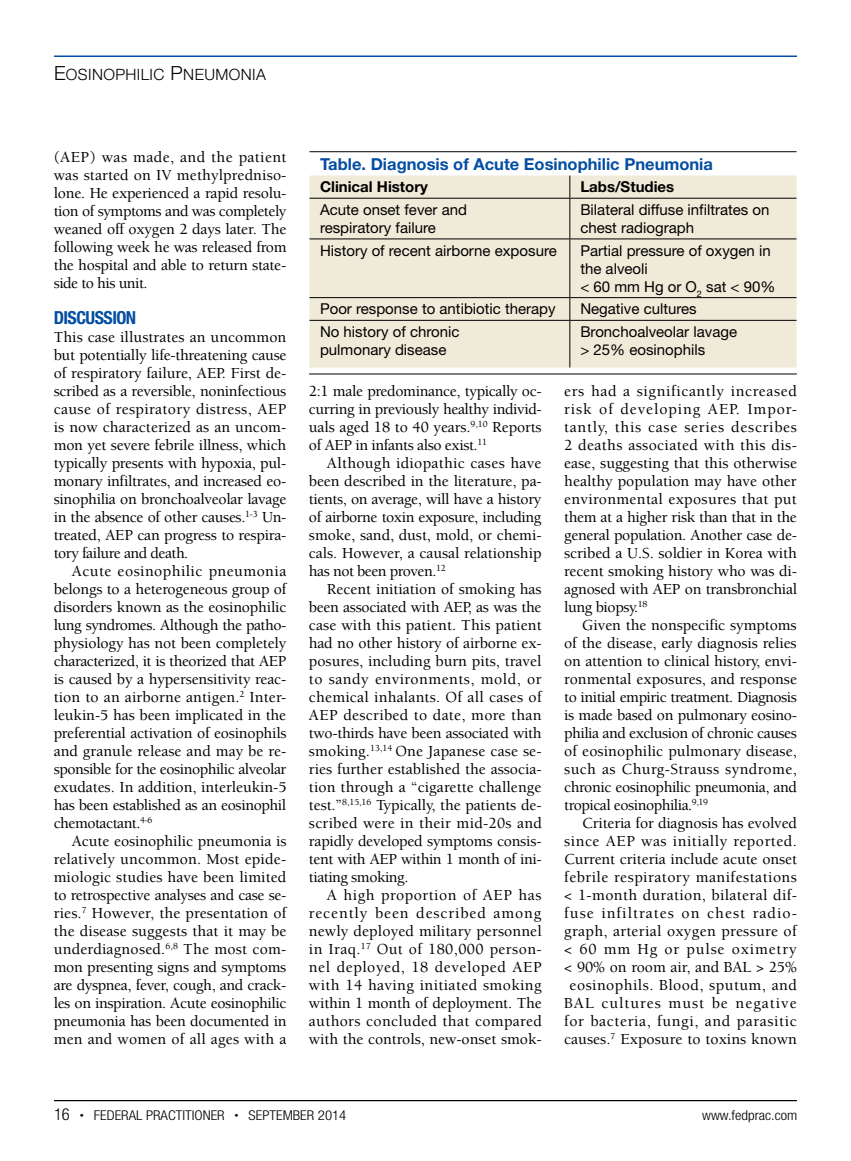
<style>
.page{position:relative;width:851px;height:1161px;background:#fff}
.page>*{position:absolute;margin:0;border:0;box-sizing:border-box;transform-origin:0 0}
.t1{font:700 condensed 18px "Helvetica Neue LT Std";color:#034ea2}
.t2{font:700 16.5px "Helvetica Neue LT Std";color:#034ea2}
.t3{font:500 15.75px/18px "Berkeley Std";letter-spacing:-.005em;color:#000;text-align:justify}
.t4{font:500 15.75px/18px "Berkeley Std";letter-spacing:.03em;color:#000;text-align:right}
.t5{font:15.6px "Helvetica Neue LT Std Lt SC800";letter-spacing:.025em;color:#000}
.t6{font:15px/18px "Helvetica Neue LT Std";color:#000}
.t7{font:700 15px "Helvetica Neue LT Std";color:#000}
.t8{font:300 condensed 13.5px "Helvetica Neue LT Std";color:#000;scale:1.1 1}
.s1{font-size:19.5px}
.s2{font-size:16.5px}
.s3{font-size:7.5px}
</style>
<div class="page">
<hr style="left:54px;top:56px;width:742px;height:1px;background:#034ea2">
<hr style="left:54px;top:1100px;width:742px;height:1px;background:#000">
<div style="left:309px;top:176px;width:487px;height:192px;background:#f0ead8"></div>
<hr style="left:309px;top:151px;width:261px;height:1px;background:#000">
<hr style="left:570px;top:151px;width:226px;height:1px;background:#000">
<svg style="left:569px;top:176px;width:1px;height:22px"></svg>
<hr style="left:309px;top:198px;width:261px;height:1px;background:#000">
<hr style="left:570px;top:198px;width:226px;height:1px;background:#000">
<hr style="left:569px;top:199px;width:1px;height:40px;background:#000">
<hr style="left:309px;top:239px;width:261px;height:1px;background:#000">
<hr style="left:570px;top:239px;width:226px;height:1px;background:#000">
<hr style="left:569px;top:239px;width:1px;height:58px;background:#000">
<hr style="left:309px;top:297px;width:261px;height:1px;background:#000">
<hr style="left:570px;top:297px;width:226px;height:1px;background:#000">
<svg style="left:569px;top:298px;width:1px;height:22px"></svg>
<hr style="left:309px;top:320px;width:261px;height:1px;background:#000">
<hr style="left:570px;top:320px;width:226px;height:1px;background:#000">
<hr style="left:569px;top:321px;width:1px;height:47px;background:#000">
<hr style="left:309px;top:374px;width:487px;height:1px;background:#000">
<p class="t5" style="left:54px;top:64px;width:213px"><span class="s1">E</span>OSINOPHILIC <span class="s1">P</span>NEUMONIA</p>
<p class="t3" style="left:54px;top:148px;width:234px">(AEP) was made, and the patient was started on IV methylpredniso&shy;lone. He experienced a rapid resolu&shy;tion of symptoms and was completely weaned off oxygen 2 days later. The following week he was released from the hospital and able to return state&shy;side to his unit.</p>
<p class="t1" style="left:54px;top:307px;width:51px">DISCUSSION</p>
<p class="t3" style="left:54px;top:328px;width:234px">This case illustrates an uncommon but potentially life-threatening cause of respiratory failure, AEP. First de&shy;scribed as a reversible, noninfectious cause of respiratory distress, AEP is now characterized as an uncom&shy;mon yet severe febrile illness, which typically presents with hypoxia, pul&shy;monary infiltrates, and increased eo&shy;sinophilia on bronchoalveolar lavage in the absence of other causes.<sup>1-3</sup> Un&shy;treated, AEP can progress to respira&shy;tory failure and death.</p>
<p class="t3" style="left:54px;top:562px;width:234px;text-indent:18px">Acute eosinophilic pneumonia belongs to a heterogeneous group of disorders known as the eosinophilic lung syndromes. Although the patho&shy;physiology has not been completely characterized, it is theorized that AEP is caused by a hypersensitivity reac&shy;tion to an airborne antigen.<sup>2</sup> Inter&shy;leukin-5 has been implicated in the preferential activation of eosinophils and granule release and may be re&shy;sponsible for the eosinophilic alveolar exudates. In addition, interleukin-5 has been established as an eosinophil chemotactant.<sup>4-6</sup></p>
<p class="t3" style="left:54px;top:832px;width:234px;text-indent:18px">Acute eosinophilic pneumonia is relatively uncommon. Most epide&shy;miologic studies have been limited to retrospective analyses and case se&shy;ries.<sup>7</sup> However, the presentation of the disease suggests that it may be underdiagnosed.<sup>6,8</sup> The most com&shy;mon presenting signs and symptoms are dyspnea, fever, cough, and crack&shy;les on inspiration. Acute eosinophilic pneumonia has been documented in men and women of all ages with a</p>
<p class="t2" style="left:320px;top:153px;width:394px">Table. Diagnosis of Acute Eosinophilic Pneumonia</p>
<p class="t7" style="left:320px;top:178px;width:109px">Clinical History</p>
<p class="t7" style="left:580px;top:178px;width:95px">Labs/Studies</p>
<p class="t6" style="left:320px;top:200px;width:148px">Acute onset fever and respiratory failure</p>
<p class="t6" style="left:580px;top:200px;width:191px">Bilateral diffuse infiltrates on chest radiograph</p>
<p class="t6" style="left:320px;top:241px;width:238px">History of recent airborne exposure</p>
<p class="t6" style="left:580px;top:241px;width:197px">Partial pressure of oxygen in the alveoli<br>&lt; 60 mm Hg or O<sub>2</sub> sat &lt; 90%</p>
<p class="t6" style="left:320px;top:300px;width:237px">Poor response to antibiotic therapy</p>
<p class="t6" style="left:580px;top:300px;width:118px">Negative cultures</p>
<p class="t6" style="left:320px;top:323px;width:141px">No history of chronic pulmonary disease</p>
<p class="t6" style="left:580px;top:323px;width:158px">Bronchoalveolar lavage &gt; 25% eosinophils</p>
<p class="t3" style="left:309px;top:382px;width:234px">2:1 male predominance, typically oc&shy;curring in previously healthy individ&shy;uals aged 18 to 40 years.<sup>9,10</sup> Reports of AEP in infants also exist.<sup>11</sup></p>
<p class="t3" style="left:309px;top:454px;width:234px;text-indent:18px">Although idiopathic cases have been described in the literature, pa&shy;tients, on average, will have a history of airborne toxin exposure, including smoke, sand, dust, mold, or chemi&shy;cals. However, a causal relationship has not been proven.<sup>12</sup></p>
<p class="t3" style="left:309px;top:580px;width:234px;text-indent:18px">Recent initiation of smoking has been associated with AEP, as was the case with this patient. This patient had no other history of airborne ex&shy;posures, including burn pits, travel to sandy environments, mold, or chemical inhalants. Of all cases of AEP described to date, more than two-thirds have been associated with smoking.<sup>13,14</sup> One Japanese case se&shy;ries further established the associa&shy;tion through a “cigarette challenge test.”<sup>8,15,16</sup> Typically, the patients de&shy;scribed were in their mid-20s and rapidly developed symptoms consis&shy;tent with AEP within 1 month of ini&shy;tiating smoking.</p>
<p class="t3" style="left:309px;top:886px;width:234px;text-indent:18px">A high proportion of AEP has recently been described among newly deployed military personnel in Iraq.<sup>17</sup> Out of 180,000 person&shy;nel deployed, 18 developed AEP with 14 having initiated smoking within 1 month of deployment. The authors concluded that compared with the controls, new-onset smok-</p>
<p class="t3" style="left:564px;top:382px;width:234px">ers had a significantly increased risk of developing AEP. Impor&shy;tantly, this case series describes 2 deaths associated with this dis&shy;ease, suggesting that this otherwise healthy population may have other environmental exposures that put them at a higher risk than that in the general population. Another case de&shy;scribed a U.S. soldier in Korea with recent smoking history who was di&shy;agnosed with AEP on transbronchial lung biopsy.<sup>18</sup></p>
<p class="t3" style="left:564px;top:616px;width:234px;text-indent:18px">Given the nonspecific symptoms of the disease, early diagnosis relies on attention to clinical history, envi&shy;ronmental exposures, and response to initial empiric treatment. Diagnosis is made based on pulmonary eosino&shy;philia and exclusion of chronic causes of eosinophilic pulmonary disease, such as Churg-Strauss syndrome, chronic eosinophilic pneumonia, and tropical eosinophilia.<sup>9,19</sup></p>
<p class="t4" style="left:564px;top:814px;width:234px">Criteria for diagnosis has evolved since AEP was initially reported.<br>Current criteria include acute onset febrile respiratory manifestations &lt; 1-month duration, bilateral dif&shy;fuse infiltrates on chest radio&shy;graph, arterial oxygen pressure of &lt; 60 mm Hg or pulse oximetry &lt; 90% on room air, and BAL &gt; 25% eosinophils. Blood, sputum, and BAL cultures must be negative for bacteria, fungi, and parasitic causes.<sup>7</sup> Exposure to toxins known</p>
<p class="t8" style="left:54px;top:1107px;width:267px"><span class="s2">16</span> <span class="s3">•</span> FEDERAL PRACTITIONER <span class="s3">•</span> SEPTEMBER 2014</p>
<p class="t8" style="left:702px;top:1107px;width:88px">www.fedprac.com</p>
</div>
